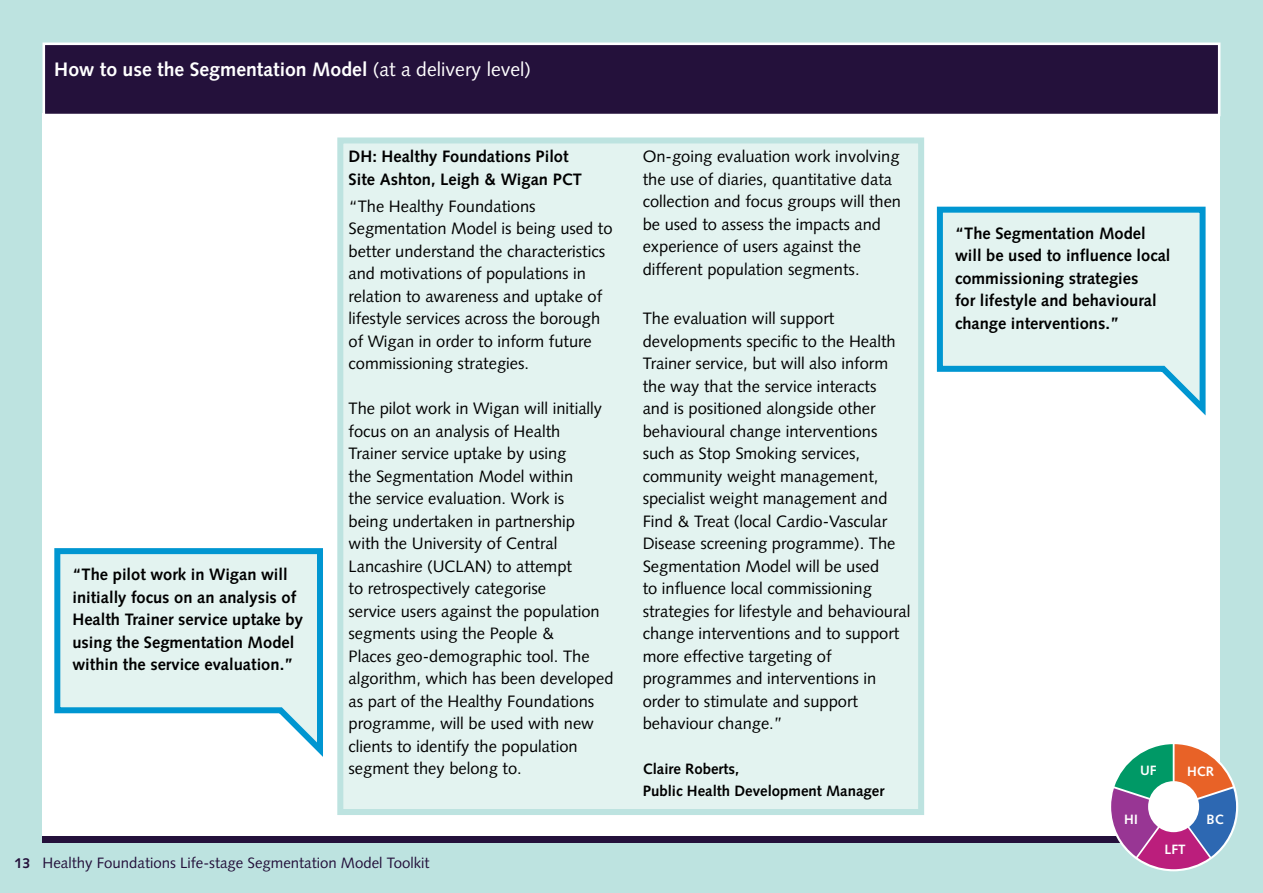
<style>
.page{position:relative;width:1263px;height:893px;background:#bde3e0}
.page>*{position:absolute;margin:0;border:0;box-sizing:border-box;transform-origin:0 0}
.t1{font:700 19.5px "Syntax";color:#fff}
.t2{font:16.5px/22.5px "Syntax";color:#000}
.t3{font:700 16.5px/22.5px "Syntax";color:#000}
.t4{font:15px "Syntax";color:#24113b}
.t5{font:700 15px/22.5px "Syntax";color:#000}
.t6{font:700 14.25px "Syntax";color:#24113b}
.t7{font:700 13.5px "Syntax";color:#fff}
.s1{font-weight:400}
</style>
<div class="page">
<div style="left:43px;top:114px;width:1177px;height:723px;background:#fff"></div>
<div style="left:43px;top:837px;width:1177px;height:6px;background:#24113b"></div>
<svg style="left:1111px;top:744px;width:125px;height:125px"></svg>
<div style="left:1148px;top:781px;width:51px;height:51px;background:#fff;border-radius:50%"></div>
<div style="left:337px;top:137px;width:587px;height:678px;background:#e3f3f0;border:6px solid #bde3e0"></div>
<svg style="left:54px;top:548px;width:269px;height:209px"></svg>
<svg style="left:936px;top:206px;width:270px;height:210px"></svg>
<div style="left:43px;top:43px;width:1177px;height:73px;background:#24113b;border:3px solid #fff"></div>
<p class="t1" style="left:54px;top:58px;width:478px">How to use the Segmentation Model <span class="s1">(at a delivery level)</span></p>
<p class="t3" style="left:72px;top:563px;width:232px">“The pilot work in Wigan will initially focus on an analysis of<br>Health Trainer service uptake by using the Segmentation Model within the service evaluation.”</p>
<p class="t3" style="left:348px;top:145px;width:235px">DH: Healthy Foundations Pilot<br>Site Ashton, Leigh &amp; Wigan PCT</p>
<p class="t2" style="left:348px;top:195px;width:266px">“The Healthy Foundations Segmentation Model is being used to better understand the characteristics and motivations of populations in relation to awareness and uptake of lifestyle services across the borough of Wigan in order to inform future commissioning strategies.</p>
<p class="t2" style="left:348px;top:397px;width:267px">The pilot work in Wigan will initially focus on an analysis of Health<br>Trainer service uptake by using<br>the Segmentation Model within<br>the service evaluation. Work is<br>being undertaken in partnership<br>with the University of Central<br>Lancashire (UCLAN) to attempt<br>to retrospectively categorise<br>service users against the population segments using the People &amp;<br>Places geo-demographic tool. The algorithm, which has been developed as part of the Healthy Foundations programme, will be used with new clients to identify the population segment they belong to.</p>
<p class="t6" style="left:14px;top:855px;width:17px">13</p>
<p class="t4" style="left:43px;top:854px;width:389px">Healthy Foundations Life-stage Segmentation Model Toolkit</p>
<p class="t2" style="left:643px;top:145px;width:260px">On-going evaluation work involving the use of diaries, quantitative data collection and focus groups will then be used to assess the impacts and experience of users against the different population segments.</p>
<p class="t2" style="left:643px;top:307px;width:269px">The evaluation will support developments specific to the Health Trainer service, but will also inform the way that the service interacts<br>and is positioned alongside other behavioural change interventions such as Stop Smoking services, community weight management, specialist weight management and Find &amp; Treat (local Cardio-Vascular Disease screening programme). The Segmentation Model will be used<br>to influence local commissioning strategies for lifestyle and behavioural change interventions and to support more effective targeting of programmes and interventions in order to stimulate and support behaviour change.”</p>
<p class="t5" style="left:643px;top:758px;width:243px">Claire Roberts,<br>Public Health Development Manager</p>
<p class="t3" style="left:955px;top:222px;width:217px">“The Segmentation Model will be used to influence local commissioning strategies<br>for lifestyle and behavioural change interventions.”</p>
<p class="t7" style="left:1140px;top:763px;width:18px">UF</p>
<p class="t7" style="left:1124px;top:811px;width:15px">HI</p>
<p class="t7" style="left:1187px;top:763px;width:28px">HCR</p>
<p class="t7" style="left:1207px;top:812px;width:19px">BC</p>
<p class="t7" style="left:1165px;top:841px;width:23px">LFT</p>
</div>
